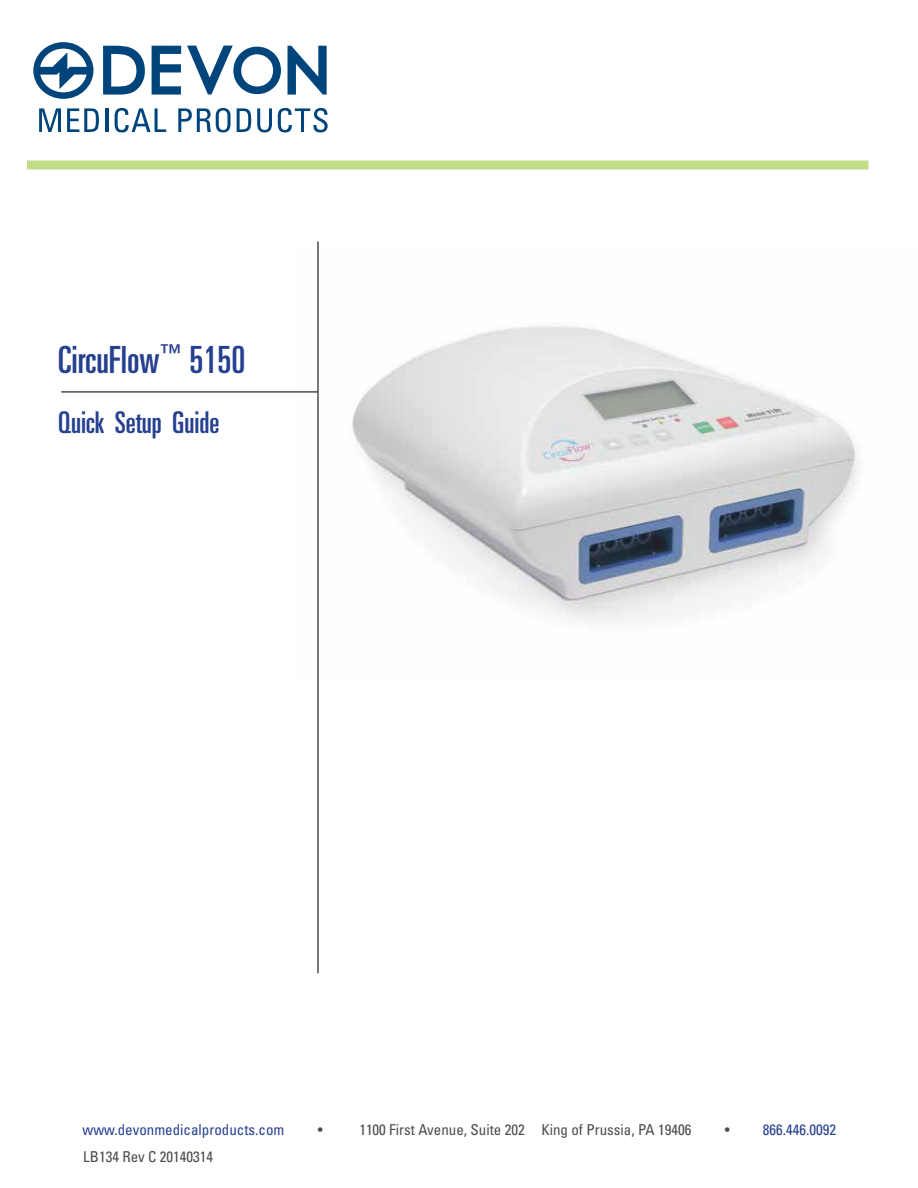
<style>
.page{position:relative;width:918px;height:1188px;background:#fff}
.page>*{position:absolute;margin:0;border:0;box-sizing:border-box;transform-origin:0 0}
.t1{font:ultra-condensed 37.5px "Univers";color:#25408f}
.t2{font:ultra-condensed 30px "Univers";color:#25408f}
.t3{font:condensed 15px "Univers";color:#4d4d4f}
.t4{font:condensed 15px "Univers";color:#25408f}
.s1{color:#4d4d4f}
</style>
<div class="page">
<img style="left:352px;top:326px;width:507px;height:296px">
<div style="left:27px;top:160px;width:841px;height:10px;background:#c3dd87"></div>
<hr style="left:317px;top:242px;width:2px;height:731px;background:#4d4d4f">
<hr style="left:61px;top:391px;width:257px;height:2px;background:#4d4d4f">
<svg style="left:39px;top:108px;width:22px;height:24px"></svg>
<svg style="left:67px;top:108px;width:32px;height:24px"></svg>
<hr style="left:105px;top:108px;width:3px;height:24px;background:#00447c">
<svg style="left:115px;top:108px;width:51px;height:24px"></svg>
<svg style="left:178px;top:108px;width:53px;height:24px"></svg>
<svg style="left:237px;top:108px;width:14px;height:24px"></svg>
<svg style="left:257px;top:108px;width:15px;height:24px"></svg>
<svg style="left:278px;top:108px;width:50px;height:25px"></svg>
<svg style="left:33px;top:42px;width:60px;height:57px"></svg>
<svg style="left:288px;top:46px;width:39px;height:49px"></svg>
<svg style="left:103px;top:46px;width:42px;height:49px"></svg>
<svg style="left:152px;top:46px;width:29px;height:49px"></svg>
<svg style="left:187px;top:46px;width:94px;height:48px"></svg>
<h1 class="t1" style="left:58px;top:338px;width:189px">CircuFlow<sup>™</sup> 5150</h1>
<h2 class="t2" style="left:58px;top:405px;width:163px">Quick Setup Guide</h2>
<p class="t4" style="left:83px;top:1121px;width:203px">www.devonmedicalproducts.com</p>
<p class="t3" style="left:318px;top:1121px;width:6px">•</p>
<p class="t3" style="left:359px;top:1121px;width:334px">1100 First Avenue, Suite 202 King of Prussia, PA 19406</p>
<p class="t4" style="left:725px;top:1121px;width:113px"><span class="s1">•</span> 866.446.0092</p>
<p class="t3" style="left:83px;top:1147px;width:131px">LB134 Rev C 20140314</p>
</div>
